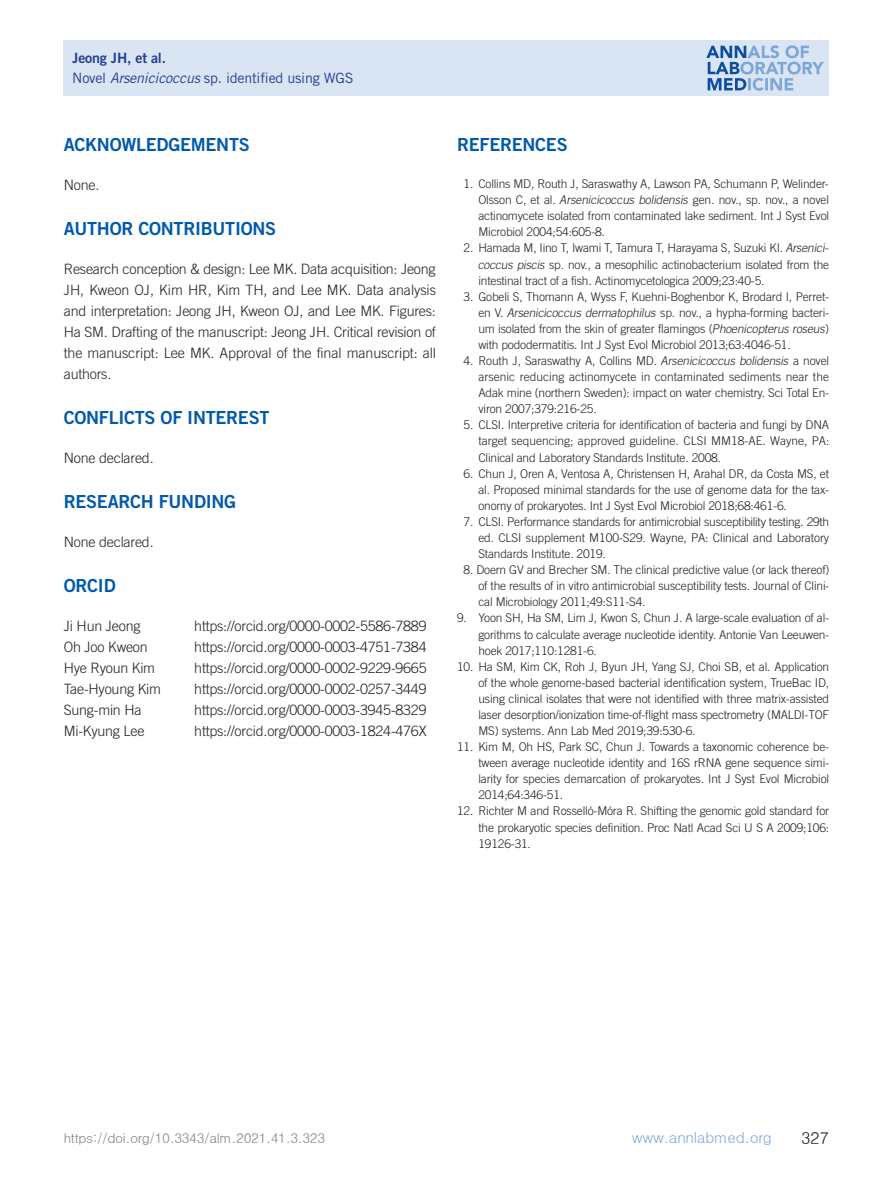
<style>
.page{position:relative;width:893px;height:1191px;background:#fff}
.page>*{position:absolute;margin:0;border:0;box-sizing:border-box;transform-origin:0 0}
.본문대제목{font:18px "Trade Gothic LT Std Bd 2";letter-spacing:-.015em;color:#015aaa}
.t1{font:16.5px "Dotum";color:#231f20}
.t2{font:15px "Dotum";letter-spacing:-.02em;color:#7ca7d8}
.본문_0{font:300 14.25px/21px "Trade Gothic LT Std";letter-spacing:-.015em;color:#231f20;text-align:justify}
.t3{font:14.25px "Trade Gothic LT Std";letter-spacing:-.015em;color:#253f8e}
.t4{font:14.25px "Trade Gothic LT Std Bd 2";letter-spacing:-.015em;color:#253f8e}
.t5{font:13.5px "Dotum";letter-spacing:-.03em;color:#808285}
.참고문헌_1{font:300 12px/16px "Trade Gothic LT Std";letter-spacing:-.015em;color:#231f20;text-align:justify}
.참고문헌_2{font:300 12px/16px "Trade Gothic LT Std";letter-spacing:-.015em;color:#231f20;text-align:justify}
.s1{font-style:italic}
</style>
<div class="page">
<div style="left:64px;top:40px;width:765px;height:56px;background:#dae5f4"></div>
<svg style="left:706px;top:45px;width:118px;height:46px"></svg>
<p class="t4" style="left:72px;top:49px;width:95px">Jeong JH, et al.</p>
<p class="t3" style="left:72px;top:69px;width:283px">Novel <span class="s1">Arsenicicoccus</span> sp. identified using WGS</p>
<p class="본문대제목" style="left:64px;top:133px;width:187px">ACKNOWLEDGEMENTS</p>
<p class="본문_0" style="left:64px;top:174px;width:37px">None.</p>
<p class="본문대제목" style="left:64px;top:217px;width:214px">AUTHOR CONTRIBUTIONS</p>
<p class="본문_0" style="left:64px;top:258px;width:374px">Research conception &amp; design: Lee MK. Data acquisition: Jeong JH, Kweon OJ, Kim HR, Kim TH, and Lee MK. Data analysis and interpretation: Jeong JH, Kweon OJ, and Lee MK. Figures:<br>Ha SM. Drafting of the manuscript: Jeong JH. Critical revision of the manuscript: Lee MK. Approval of the final manuscript: all authors.</p>
<p class="본문대제목" style="left:64px;top:406px;width:207px">CONFLICTS OF INTEREST</p>
<p class="본문_0" style="left:64px;top:447px;width:91px">None declared.</p>
<p class="본문대제목" style="left:64px;top:490px;width:174px">RESEARCH FUNDING</p>
<p class="본문_0" style="left:64px;top:531px;width:91px">None declared.</p>
<p class="본문대제목" style="left:64px;top:574px;width:53px">ORCID</p>
<p class="본문_0" style="left:64px;top:615px;width:78px">Ji Hun Jeong</p>
<p class="본문_0" style="left:194px;top:615px;width:234px">https://orcid.org/0000-0002-5586-7889</p>
<p class="본문_0" style="left:64px;top:636px;width:85px">Oh Joo Kweon</p>
<p class="본문_0" style="left:194px;top:636px;width:234px">https://orcid.org/0000-0003-4751-7384</p>
<p class="본문_0" style="left:64px;top:657px;width:93px">Hye Ryoun Kim</p>
<p class="본문_0" style="left:194px;top:657px;width:234px">https://orcid.org/0000-0002-9229-9665</p>
<p class="본문_0" style="left:64px;top:678px;width:99px">Tae-Hyoung Kim</p>
<p class="본문_0" style="left:194px;top:678px;width:234px">https://orcid.org/0000-0002-0257-3449</p>
<p class="본문_0" style="left:64px;top:699px;width:79px">Sung-min Ha</p>
<p class="본문_0" style="left:194px;top:699px;width:234px">https://orcid.org/0000-0003-3945-8329</p>
<p class="본문_0" style="left:64px;top:720px;width:82px">Mi-Kyung Lee</p>
<p class="본문_0" style="left:194px;top:720px;width:234px">https://orcid.org/0000-0003-1824-476X</p>
<p class="본문대제목" style="left:457px;top:133px;width:112px">REFERENCES</p>
<p class="참고문헌_1" style="left:478px;top:176px;width:352px;text-indent:-15px">1. Collins MD, Routh J, Saraswathy A, Lawson PA, Schumann P, Welinder-Olsson C, et al. <span class="s1">Arsenicicoccus bolidensis</span> gen. nov., sp. nov., a novel actinomycete isolated from contaminated lake sediment. Int J Syst Evol Microbiol 2004;54:605-8.</p>
<p class="참고문헌_1" style="left:478px;top:240px;width:355px;text-align:left;text-indent:-14px">2. Hamada M, Iino T, Iwami T, Tamura T, Harayama S, Suzuki KI. <span class="s1">Arsenici&shy;coccus piscis</span> sp. nov., a mesophilic actinobacterium isolated from the intestinal tract of a fish. Actinomycetologica 2009;23:40-5.</p>
<p class="참고문헌_1" style="left:478px;top:288px;width:352px;text-indent:-15px">3. Gobeli S, Thomann A, Wyss F, Kuehni-Boghenbor K, Brodard I, Perret&shy;en V. <span class="s1">Arsenicicoccus dermatophilus</span> sp. nov., a hypha-forming bacteri&shy;um isolated from the skin of greater flamingos (<span class="s1">Phoenicopterus roseus</span>) with pododermatitis. Int J Syst Evol Microbiol 2013;63:4046-51.</p>
<p class="참고문헌_1" style="left:478px;top:352px;width:352px;text-indent:-15px">4. Routh J, Saraswathy A, Collins MD. <span class="s1">Arsenicicoccus bolidensis</span> a novel arsenic reducing actinomycete in contaminated sediments near the Adak mine (northern Sweden): impact on water chemistry. Sci Total En&shy;viron 2007;379:216-25.</p>
<p class="참고문헌_1" style="left:478px;top:417px;width:352px;text-indent:-15px">5. CLSI. Interpretive criteria for identification of bacteria and fungi by DNA target sequencing; approved guideline. CLSI MM18-AE. Wayne, PA:<br>Clinical and Laboratory Standards Institute. 2008.</p>
<p class="참고문헌_1" style="left:478px;top:465px;width:352px;text-indent:-15px">6. Chun J, Oren A, Ventosa A, Christensen H, Arahal DR, da Costa MS, et al. Proposed minimal standards for the use of genome data for the tax&shy;onomy of prokaryotes. Int J Syst Evol Microbiol 2018;68:461-6.</p>
<p class="참고문헌_1" style="left:478px;top:513px;width:352px;text-indent:-15px">7. CLSI. Performance standards for antimicrobial susceptibility testing. 29th ed. CLSI supplement M100-S29. Wayne, PA: Clinical and Laboratory Standards Institute. 2019.</p>
<p class="참고문헌_1" style="left:478px;top:561px;width:353px;text-indent:-15px">8. Doern GV and Brecher SM. The clinical predictive value (or lack thereof) of the results of in vitro antimicrobial susceptibility tests. Journal of Clini&shy;cal Microbiology 2011;49:S11-S4.</p>
<p class="참고문헌_2" style="left:478px;top:610px;width:352px;text-indent:-21px">9. Yoon SH, Ha SM, Lim J, Kwon S, Chun J. A large-scale evaluation of al&shy;gorithms to calculate average nucleotide identity. Antonie Van Leeuwen&shy;hoek 2017;110:1281-6.</p>
<p class="참고문헌_2" style="left:478px;top:658px;width:352px;text-indent:-21px">10. Ha SM, Kim CK, Roh J, Byun JH, Yang SJ, Choi SB, et al. Application of the whole genome-based bacterial identification system, TrueBac ID, using clinical isolates that were not identified with three matrix-assisted laser desorption/ionization time-of-flight mass spectrometry (MALDI-TOF MS) systems. Ann Lab Med 2019;39:530-6.</p>
<p class="참고문헌_2" style="left:478px;top:738px;width:352px;text-indent:-21px">11. Kim M, Oh HS, Park SC, Chun J. Towards a taxonomic coherence be&shy;tween average nucleotide identity and 16S rRNA gene sequence simi&shy;larity for species demarcation of prokaryotes. Int J Syst Evol Microbiol 2014;64:346-51.</p>
<p class="참고문헌_2" style="left:478px;top:803px;width:352px;text-indent:-21px">12. Richter M and Rosselló-Móra R. Shifting the genomic gold standard for the prokaryotic species definition. Proc Natl Acad Sci U S A 2009;106:<br>19126-31.</p>
<p class="t5" style="left:64px;top:1131px;width:263px">https://doi.org/10.3343/alm.2021.41.3.323</p>
<p class="t2" style="left:632px;top:1130px;width:142px">www.annlabmed.org</p>
<h2 class="t1" style="left:801px;top:1129px;width:30px">327</h2>
</div>
